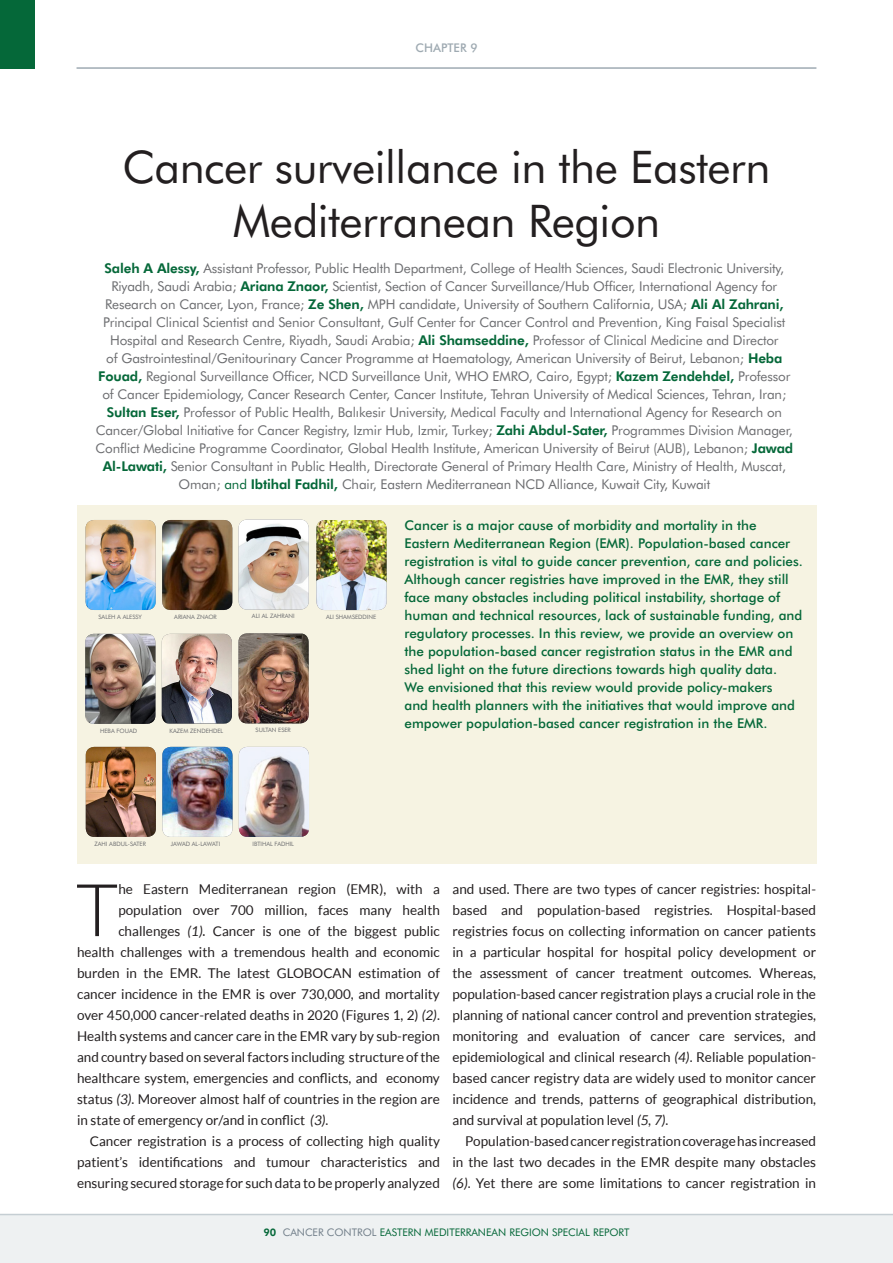
<style>
.page{position:relative;width:893px;height:1263px;background:#fff}
.page>*{position:absolute;margin:0;border:0;box-sizing:border-box;transform-origin:0 0}
.COPY_No_indent{font:300 72.9px "Lato";color:#231f20}
.t1{font:45px/54px "Futura BT";letter-spacing:-.01em;color:#231f20;text-align:center}
.t2{font:13.5px/18px "Futura BT";letter-spacing:-.01em;color:#6c6d70;text-align:center}
.COPY_Indented{font:13.5px/21px "Lato";color:#231f20;text-align:justify}
.Standfirst{font:500 13.5px/18px "Futura BT";color:#056839}
.COPY_No_indent-2{font:13.5px "Lato";color:#231f20}
.t3{font:500 12px "Futura BT";color:#9faab2}
.t4{font:10.5px "Futura BT";color:#056839}
.t5{font:6px "Futura BT";color:#6c6d70}
.s1{font-weight:800;color:#056839}
.s2{color:#056839}
.s3{font-style:italic}
.s4{font-weight:800}
.s5{color:#727f8a}
</style>
<div class="page">
<div style="left:0;top:1214px;width:893px;height:49px;background:#eef1f2"></div>
<div style="left:0;top:0;width:34px;height:69px;background:#056839"></div>
<hr style="left:77px;top:67px;width:739px;height:2px;background:#9faab2">
<hr style="left:0;top:1214px;width:893px;height:1px;background:#c5ced3">
<div style="left:77px;top:506px;width:739px;height:358px;background:#f6f3e2"></div>
<img style="left:86px;top:520px;width:70px;height:90px">
<img style="left:162px;top:520px;width:70px;height:90px">
<img style="left:316px;top:520px;width:71px;height:90px">
<img style="left:85px;top:634px;width:70px;height:90px">
<img style="left:162px;top:634px;width:70px;height:89px">
<img style="left:86px;top:747px;width:70px;height:90px">
<img style="left:162px;top:747px;width:70px;height:90px">
<img style="left:239px;top:747px;width:70px;height:90px">
<img style="left:239px;top:519px;width:70px;height:91px">
<img style="left:238px;top:633px;width:71px;height:90px">
<p class="t3" style="left:416px;top:40px;width:64px">CHAPTER 9</p>
<p class="t1" style="left:122px;top:140px;width:650px">Cancer surveillance in the Eastern<br>Mediterranean Region</p>
<p class="t2" style="left:96px;top:260px;width:699px"><span class="s1">Saleh A Alessy,</span> Assistant Professor, Public Health Department, College of Health Sciences, Saudi Electronic University, Riyadh, Saudi Arabia; <span class="s1">Ariana Znaor,</span> Scientist, Section of Cancer Surveillance/Hub Officer, International Agency for Research on Cancer, Lyon, France; <span class="s1">Ze Shen,</span> MPH candidate, University of Southern California, USA; <span class="s1">Ali Al Zahrani, </span>Principal Clinical Scientist and Senior Consultant, Gulf Center for Cancer Control and Prevention, King Faisal Specialist Hospital and Research Centre, Riyadh, Saudi Arabia; <span class="s1">Ali Shamseddine,</span> Professor of Clinical Medicine and Director<br>of Gastrointestinal/Genitourinary Cancer Programme at Haematology, American University of Beirut, Lebanon; <span class="s1">Heba Fouad,</span> Regional Surveillance Officer, NCD Surveillance Unit, WHO EMRO, Cairo, Egypt; <span class="s1">Kazem Zendehdel,</span> Professor of Cancer Epidemiology, Cancer Research Center, Cancer Institute, Tehran University of Medical Sciences, Tehran, Iran; <span class="s1">Sultan Eser,</span> Professor of Public Health, Balıkesir University, Medical Faculty and International Agency for Research on Cancer/Global Initiative for Cancer Registry, Izmir Hub, Izmir, Turkey; <span class="s1">Zahi Abdul-Sater,</span> Programmes Division Manager, Conflict Medicine Programme Coordinator, Global Health Institute, American University of Beirut (AUB), Lebanon; <span class="s1">Jawad Al-Lawati,</span> Senior Consultant in Public Health, Directorate General of Primary Health Care, Ministry of Health, Muscat, Oman; <span class="s2">and</span> <span class="s1">Ibtihal Fadhil,</span> Chair, Eastern Mediterranean NCD Alliance, Kuwait City, Kuwait</p>
<p class="t5" style="left:252px;top:612px;width:44px">ALI AL ZAHRANI</p>
<p class="t5" style="left:98px;top:613px;width:45px">SALEH A ALESSY</p>
<p class="t5" style="left:174px;top:613px;width:44px">ARIANA ZNAOR</p>
<p class="t5" style="left:326px;top:613px;width:52px">ALI SHAMSEDDINE</p>
<p class="t5" style="left:100px;top:727px;width:38px">HEBA FOUAD</p>
<p class="t5" style="left:170px;top:727px;width:55px">KAZEM ZENDEHDEL</p>
<p class="t5" style="left:256px;top:726px;width:37px">SULTAN ESER</p>
<p class="Standfirst" style="left:404px;top:516px;width:400px">Cancer is a major cause of morbidity and mortality in the Eastern Mediterranean Region (EMR). Population-based cancer registration is vital to guide cancer prevention, care and policies.<br>Although cancer registries have improved in the EMR, they still face many obstacles including political instability, shortage of human and technical resources, lack of sustainable funding, and regulatory processes. In this review, we provide an overview on the population-based cancer registration status in the EMR and shed light on the future directions towards high quality data.<br>We envisioned that this review would provide policy-makers<br>and health planners with the initiatives that would improve and empower population-based cancer registration in the EMR.</p>
<p class="t5" style="left:94px;top:840px;width:53px">ZAHI ABDUL-SATER</p>
<p class="t5" style="left:171px;top:840px;width:51px">JAWAD AL-LAWATI</p>
<p class="t5" style="left:252px;top:840px;width:43px">IBTIHAL FADHIL</p>
<p class="COPY_No_indent" style="left:76px;top:871px;width:44px">T</p>
<p class="COPY_No_indent-2" style="left:118px;top:882px;width:323px">he Eastern Mediterranean region (EMR), with a</p>
<p class="COPY_No_indent-2" style="left:118px;top:903px;width:323px">population over 700 million, faces many health</p>
<p class="COPY_No_indent-2" style="left:118px;top:924px;width:323px">challenges <span class="s3">(1).</span> Cancer is one of the biggest public</p>
<p class="COPY_No_indent-2" style="left:77px;top:945px;width:364px">health challenges with a tremendous health and economic</p>
<p class="COPY_No_indent-2" style="left:77px;top:966px;width:364px">burden in the EMR. The latest GLOBOCAN estimation of</p>
<p class="COPY_No_indent-2" style="left:77px;top:987px;width:364px">cancer incidence in the EMR is over 730,000, and mortality</p>
<p class="COPY_No_indent-2" style="left:77px;top:1008px;width:364px">over 450,000 cancer-related deaths in 2020 (Figures 1, 2) <span class="s3">(2)</span>.</p>
<p class="COPY_No_indent-2" style="left:77px;top:1029px;width:364px">Health systems and cancer care in the EMR vary by sub-region</p>
<p class="COPY_No_indent-2" style="left:77px;top:1050px;width:364px">and country based on several factors including structure of the</p>
<p class="COPY_No_indent-2" style="left:77px;top:1071px;width:364px">healthcare system, emergencies and conflicts, and economy</p>
<p class="COPY_No_indent-2" style="left:77px;top:1092px;width:364px">status <span class="s3">(3)</span>. Moreover almost half of countries in the region are</p>
<p class="COPY_No_indent-2" style="left:77px;top:1113px;width:253px">in state of emergency or/and in conflict <span class="s3">(3)</span>.</p>
<p class="COPY_Indented" style="left:77px;top:1131px;width:364px;text-indent:13px">Cancer registration is a process of collecting high quality patient’s identifications and tumour characteristics and ensuring secured storage for such data to be properly analyzed</p>
<p class="COPY_Indented" style="left:452px;top:879px;width:365px">and used. There are two types of cancer registries: hospital&shy;based and population-based registries. Hospital-based registries focus on collecting information on cancer patients in a particular hospital for hospital policy development or the assessment of cancer treatment outcomes. Whereas, population-based cancer registration plays a crucial role in the planning of national cancer control and prevention strategies, monitoring and evaluation of cancer care services, and epidemiological and clinical research <span class="s3">(4)</span>. Reliable population&shy;based cancer registry data are widely used to monitor cancer incidence and trends, patterns of geographical distribution, and survival at population level <span class="s3">(5, 7)</span>.</p>
<p class="COPY_Indented" style="left:452px;top:1131px;width:365px;text-indent:13px">Population-based cancer registration coverage has increased in the last two decades in the EMR despite many obstacles <span class="s3">(6)</span>. Yet there are some limitations to cancer registration in</p>
<p class="t4" style="left:263px;top:1226px;width:368px"><span class="s4">90</span> <span class="s5">CANCER CONTROL</span> EASTERN MEDITERRANEAN REGION SPECIAL REPORT</p>
</div>
